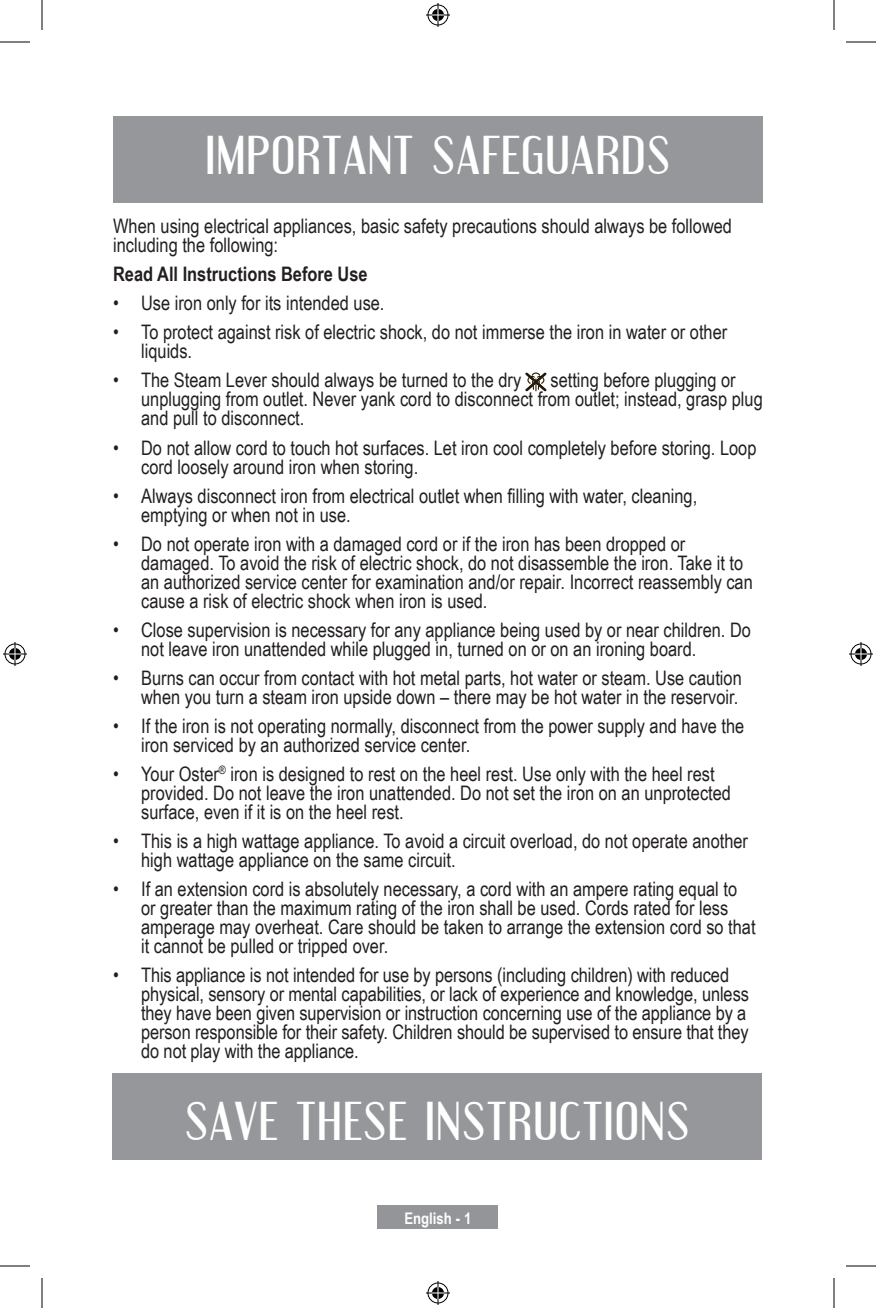
<style>
.page{position:relative;width:876px;height:1308px;background:#fff}
.page>*{position:absolute;margin:0;border:0;box-sizing:border-box;transform-origin:0 0}
.t1{font:48px "Engebrechtre";letter-spacing:.05em;color:#fff}
.t2{font:20px/19px "Arial Narrow";color:#231f20}
.t3{font:700 20px "Arial Narrow";color:#231f20}
.t4{font:700 16px "Arial Narrow";color:#fff}
</style>
<div class="page">
<div style="left:378px;top:1205px;width:120px;height:24px;background:#939598"></div>
<div style="left:113px;top:117px;width:650px;height:86px;background:#95979a"></div>
<svg style="left:526px;top:372px;width:20px;height:20px"></svg>
<div style="left:112px;top:1073px;width:650px;height:86px;background:#95979a"></div>
<hr style="left:0;top:42px;width:30px;height:1px;background:#000">
<hr style="left:846px;top:42px;width:30px;height:1px;background:#000">
<hr style="left:0;top:1266px;width:30px;height:1px;background:#000">
<hr style="left:846px;top:1266px;width:30px;height:1px;background:#000">
<hr style="left:42px;top:0;width:1px;height:30px;background:#000">
<hr style="left:42px;top:1278px;width:1px;height:30px;background:#000">
<hr style="left:834px;top:0;width:1px;height:30px;background:#000">
<hr style="left:834px;top:1278px;width:1px;height:30px;background:#000">
<svg style="left:426px;top:3px;width:24px;height:24px"></svg>
<svg style="left:426px;top:1281px;width:24px;height:24px"></svg>
<svg style="left:3px;top:642px;width:24px;height:24px"></svg>
<svg style="left:849px;top:642px;width:24px;height:24px"></svg>
<p class="t1" style="left:206px;top:127px;width:465px">IMPORTANT SAFEGUARDS</p>
<p class="t2" style="left:113px;top:216px;width:620px">When using electrical appliances, basic safety precautions should always be followed including the following:</p>
<p class="t3" style="left:113px;top:259px;width:256px">Read All Instructions Before Use</p>
<p class="t2" style="left:113px;top:293px;width:273px">• Use iron only for its intended use.</p>
<p class="t2" style="left:141px;top:322px;width:588px;text-indent:-28px">• To protect against risk of electric shock, do not immerse the iron in water or other liquids.</p>
<p class="t2" style="left:113px;top:370px;width:410px">• The Steam Lever should always be turned to the dry</p>
<p class="t2" style="left:141px;top:370px;width:623px;text-indent:409px">setting before plugging or unplugging from outlet. Never yank cord to disconnect from outlet; instead, grasp plug and pull to disconnect.</p>
<p class="t2" style="left:141px;top:437px;width:617px;text-indent:-28px">• Do not allow cord to touch hot surfaces. Let iron cool completely before storing. Loop cord loosely around iron when storing.</p>
<p class="t2" style="left:141px;top:485px;width:558px;text-indent:-28px">• Always disconnect iron from electrical outlet when filling with water, cleaning, emptying or when not in use.</p>
<p class="t2" style="left:141px;top:533px;width:613px;text-indent:-28px">• Do not operate iron with a damaged cord or if the iron has been dropped or damaged. To avoid the risk of electric shock, do not disassemble the iron. Take it to an authorized service center for examination and/or repair. Incorrect reassembly can cause a risk of electric shock when iron is used.</p>
<p class="t2" style="left:141px;top:619px;width:611px;text-indent:-28px">• Close supervision is necessary for any appliance being used by or near children. Do not leave iron unattended while plugged in, turned on or on an ironing board.</p>
<p class="t2" style="left:113px;top:668px;width:630px;text-align:right">• Burns can occur from contact with hot metal parts, hot water or steam. Use caution when you turn a steam iron upside down – there may be hot water in the reservoir.</p>
<p class="t2" style="left:141px;top:716px;width:605px;text-indent:-28px">• If the iron is not operating normally, disconnect from the power supply and have the iron serviced by an authorized service center.</p>
<p class="t2" style="left:141px;top:764px;width:591px;text-indent:-28px">• Your Oster<sup>®</sup> iron is designed to rest on the heel rest. Use only with the heel rest provided. Do not leave the iron unattended. Do not set the iron on an unprotected surface, even if it is on the heel rest.</p>
<p class="t2" style="left:141px;top:831px;width:608px;text-indent:-28px">• This is a high wattage appliance. To avoid a circuit overload, do not operate another high wattage appliance on the same circuit.</p>
<p class="t2" style="left:141px;top:879px;width:616px;text-indent:-28px">• If an extension cord is absolutely necessary, a cord with an ampere rating equal to or greater than the maximum rating of the iron shall be used. Cords rated for less amperage may overheat. Care should be taken to arrange the extension cord so that it cannot be pulled or tripped over.</p>
<p class="t2" style="left:141px;top:965px;width:609px;text-indent:-28px">• This appliance is not intended for use by persons (including children) with reduced physical, sensory or mental capabilities, or lack of experience and knowledge, unless they have been given supervision or instruction concerning use of the appliance by a person responsible for their safety. Children should be supervised to ensure that they do not play with the appliance.</p>
<p class="t1" style="left:185px;top:1092px;width:505px">SAVE THESE INSTRUCTIONS</p>
<p class="t4" style="left:404px;top:1207px;width:69px">English - 1</p>
</div>
